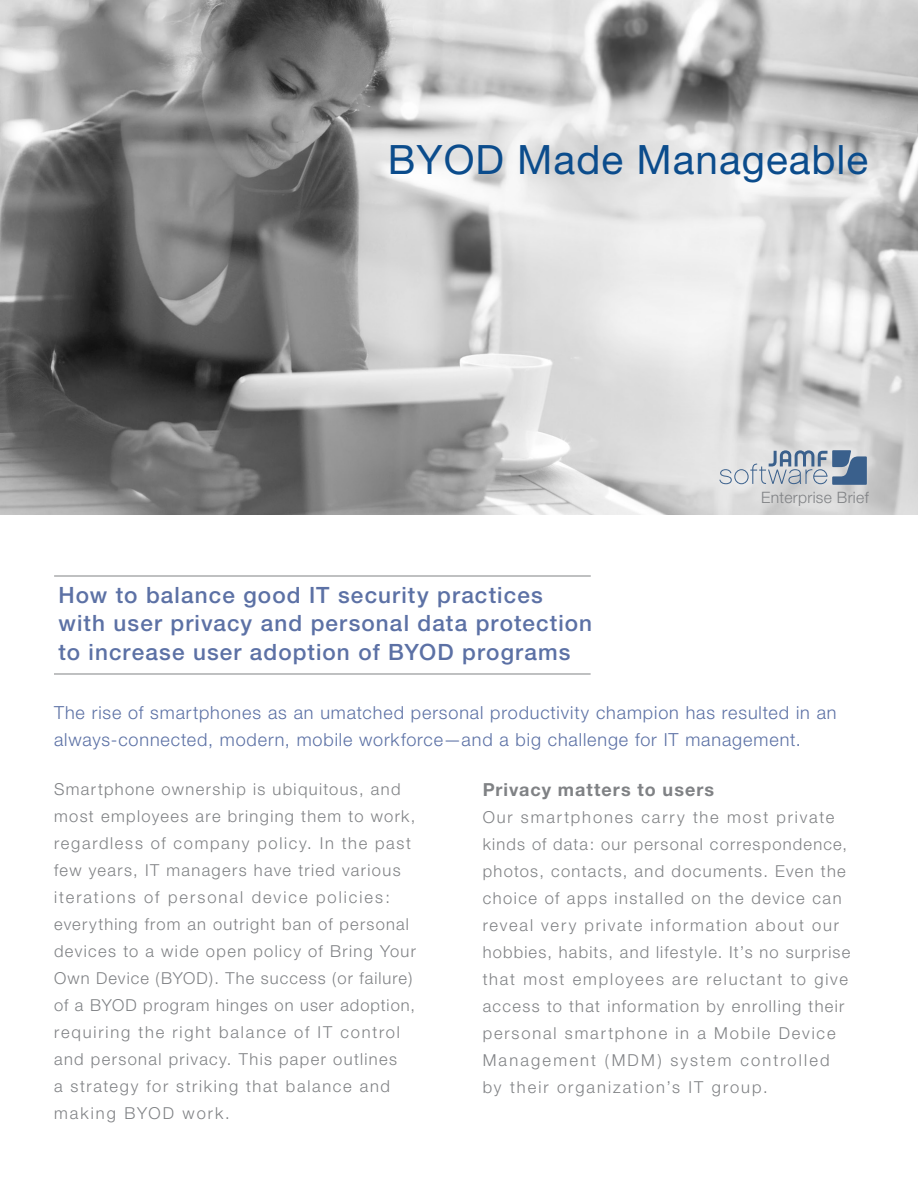
<style>
.page{position:relative;width:918px;height:1188px;background:#fff}
.page>*{position:absolute;margin:0;border:0;box-sizing:border-box;transform-origin:0 0}
.t1{font:40.5px "Helvetica Neue";letter-spacing:.025em;color:#0b4c8c}
.t2{font:500 22.5px/28.5px "Helvetica Neue";letter-spacing:.05em;color:#5c71a5}
.Intro_Blue{font:300 18px/27px "Helvetica Neue";letter-spacing:.05em;color:#5c71a5}
.t3{font:700 18px "Helvetica Neue";letter-spacing:.055em;color:#808285}
.Body_Copy{font:300 16.5px/27px "Helvetica Neue";letter-spacing:.085em;color:#808285}
.t4{font:300 15.75px "Helvetica Neue";letter-spacing:.02em;color:#808285}
</style>
<div class="page">
<img style="left:0;top:0;width:918px;height:515px">
<hr style="left:54px;top:674px;width:537px;height:1px;background:#808285">
<hr style="left:54px;top:576px;width:537px;height:1px;background:#808285">
<svg style="left:719px;top:450px;width:148px;height:35px;background:#a9b6c4"></svg>
<p class="t1" style="left:388px;top:136px;width:482px">BYOD Made Manageable</p>
<p class="t2" style="left:58px;top:580px;width:535px">How to balance good IT security practices with user privacy and personal data protection to increase user adoption of BYOD programs</p>
<p class="t4" style="left:761px;top:488px;width:109px">Enterprise Brief</p>
<p class="Intro_Blue" style="left:54px;top:699px;width:784px">The rise of smartphones as an umatched personal productivity champion has resulted in an always-connected, modern, mobile workforce—and a big challenge for IT management.</p>
<p class="Body_Copy" style="left:54px;top:775px;width:363px">Smartphone ownership is ubiquitous, and most employees are bringing them to work, regardless of company policy. In the past few years, IT managers have tried various iterations of personal device policies: everything from an outright ban of personal devices to a wide open policy of Bring Your Own Device (BYOD). The success (or failure) of a BYOD program hinges on user adoption, requiring the right balance of IT control and personal privacy. This paper outlines<br>a strategy for striking that balance and making BYOD work.</p>
<p class="t3" style="left:483px;top:778px;width:233px">Privacy matters to users</p>
<p class="Body_Copy" style="left:483px;top:803px;width:369px">Our smartphones carry the most private kinds of data: our personal correspondence, photos, contacts, and documents. Even the choice of apps installed on the device can reveal very private information about our hobbies, habits, and lifestyle. It’s no surprise that most employees are reluctant to give access to that information by enrolling their personal smartphone in a Mobile Device Management (MDM) system controlled by their organization’s IT group.</p>
</div>
